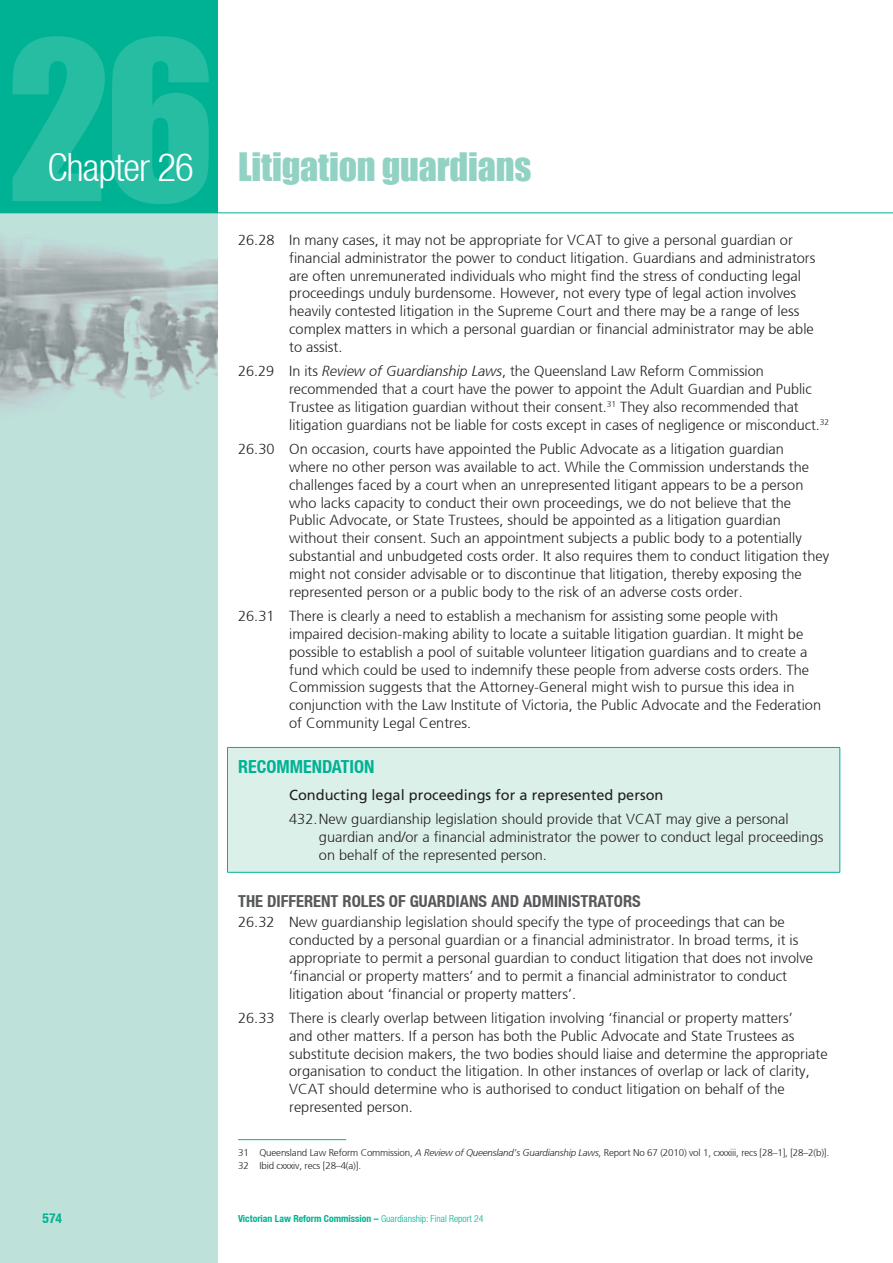
<style>
.page{position:relative;width:893px;height:1263px;background:#fff}
.page>*{position:absolute;margin:0;border:0;box-sizing:border-box;transform-origin:0 0}
.t1{font:204.6px "Impact";color:#fff}
.t2{font:36px "Impact";letter-spacing:-.005em;color:#92d2c4}
.t3{font:700 condensed 18px "Helvetica Neue LT";color:#00b294}
.t4{font:700 condensed 16.5px "Helvetica Neue LT";color:#57585a}
.t5{font:300 14.55px/17.9px "Frutiger";color:#231f20}
.t6{font:14.55px "Frutiger";color:#231f20}
.t7{font:700 condensed 13.5px "Helvetica Neue LT";color:#00b294}
.t8{font:300 9.75px/13.8px "Frutiger";letter-spacing:-.015em;color:#231f20}
.t9{font:700 condensed 9.75px "Helvetica Neue LT";color:#00b294}
.s1{font-family:"Helvetica Neue LT";font-weight:300;font-stretch:condensed;font-size:39px;color:#fff}
.s2{font-style:italic}
.s3{font-weight:300}
</style>
<div class="page">
<div style="left:0;top:191px;width:217px;height:1072px;background:#bee2d9"></div>
<div style="left:0;top:0;width:217px;height:213px;background:#00b294"></div>
<hr style="left:0;top:213px;width:893px;height:1px;background:#00b294">
<img style="left:0;top:213px;width:217px;height:196px">
<div style="left:227px;top:747px;width:613px;height:125px;background:#dcf0ea"></div>
<hr style="left:227px;top:872px;width:613px;height:1px;background:#00b294">
<hr style="left:227px;top:748px;width:1px;height:124px;background:#00b294">
<hr style="left:840px;top:748px;width:1px;height:124px;background:#00b294">
<hr style="left:227px;top:747px;width:613px;height:1px;background:#00b294">
<hr style="left:238px;top:1139px;width:108px;height:1px;background:#00b294">
<h1 class="t1" style="left:7px;top:-38px;width:210px">26</h1>
<h2 class="t2" style="left:47px;top:139px;width:485px"><span class="s1">Chapter 26</span> Litigation guardians</h2>
<p class="t5" style="left:289px;top:231px;width:528px;text-indent:-51px">26.28 In many cases, it may not be appropriate for VCAT to give a personal guardian or financial administrator the power to conduct litigation. Guardians and administrators are often unremunerated individuals who might find the stress of conducting legal proceedings unduly burdensome. However, not every type of legal action involves heavily contested litigation in the Supreme Court and there may be a range of less complex matters in which a personal guardian or financial administrator may be able to assist.</p>
<p class="t5" style="left:289px;top:362px;width:542px;text-indent:-51px">26.29 In its <span class="s2">Review of Guardianship Laws</span>, the Queensland Law Reform Commission recommended that a court have the power to appoint the Adult Guardian and Public Trustee as litigation guardian without their consent.<sup>31</sup> They also recommended that litigation guardians not be liable for costs except in cases of negligence or misconduct.<sup>32</sup></p>
<p class="t5" style="left:289px;top:440px;width:542px;text-indent:-51px">26.30 On occasion, courts have appointed the Public Advocate as a litigation guardian<br>where no other person was available to act. While the Commission understands the challenges faced by a court when an unrepresented litigant appears to be a person who lacks capacity to conduct their own proceedings, we do not believe that the Public Advocate, or State Trustees, should be appointed as a litigation guardian without their consent. Such an appointment subjects a public body to a potentially substantial and unbudgeted costs order. It also requires them to conduct litigation they might not consider advisable or to discontinue that litigation, thereby exposing the represented person or a public body to the risk of an adverse costs order.</p>
<p class="t5" style="left:289px;top:607px;width:533px;text-indent:-51px">26.31 There is clearly a need to establish a mechanism for assisting some people with impaired decision-making ability to locate a suitable litigation guardian. It might be possible to establish a pool of suitable volunteer litigation guardians and to create a fund which could be used to indemnify these people from adverse costs orders. The Commission suggests that the Attorney-General might wish to pursue this idea in conjunction with the Law Institute of Victoria, the Public Advocate and the Federation of Community Legal Centres.</p>
<p class="t3" style="left:238px;top:756px;width:112px">RECOMMENDATION</p>
<p class="t6" style="left:289px;top:786px;width:376px">Conducting legal proceedings for a represented person</p>
<p class="t5" style="left:319px;top:810px;width:506px;text-indent:-30px">432. New guardianship legislation should provide that VCAT may give a personal guardian and/or a financial administrator the power to conduct legal proceedings on behalf of the represented person.</p>
<p class="t4" style="left:238px;top:891px;width:68px">THE DIFFERENT</p>
<p class="t4" style="left:343px;top:891px;width:10px">ROLES</p>
<p class="t4" style="left:389px;top:891px;width:174px">OF GUARDIANS AND ADMINISTR</p>
<p class="t4" style="left:598px;top:891px;width:18px">ATORS</p>
<p class="t5" style="left:289px;top:913px;width:525px;text-indent:-51px">26.32 New guardianship legislation should specify the type of proceedings that can be conducted by a personal guardian or a financial administrator. In broad terms, it is appropriate to permit a personal guardian to conduct litigation that does not involve ‘financial or property matters’ and to permit a financial administrator to conduct litigation about ‘financial or property matters’.</p>
<p class="t5" style="left:289px;top:1009px;width:540px;text-indent:-51px">26.33 There is clearly overlap between litigation involving ‘financial or property matters’<br>and other matters. If a person has both the Public Advocate and State Trustees as substitute decision makers, the two bodies should liaise and determine the appropriate organisation to conduct the litigation. In other instances of overlap or lack of clarity, VCAT should determine who is authorised to conduct litigation on behalf of the represented person.</p>
<p class="t8" style="left:238px;top:1145px;width:593px">31 Queensland Law Reform Commission, <span class="s2">A Review of Queensland’s Guardianship Laws</span>, Report No 67 (2010) vol 1, cxxxiii, recs [28–1], [28–2(b)].<br>32 Ibid cxxxiv, recs [28–4(a)].</p>
<p class="t7" style="left:43px;top:1209px;width:21px">574</p>
<p class="t9" style="left:238px;top:1213px;width:247px">VICTORIAN LAW REFORM COMMISSION – <span class="s3">Guardianship: Final Report 24</span></p>
</div>
